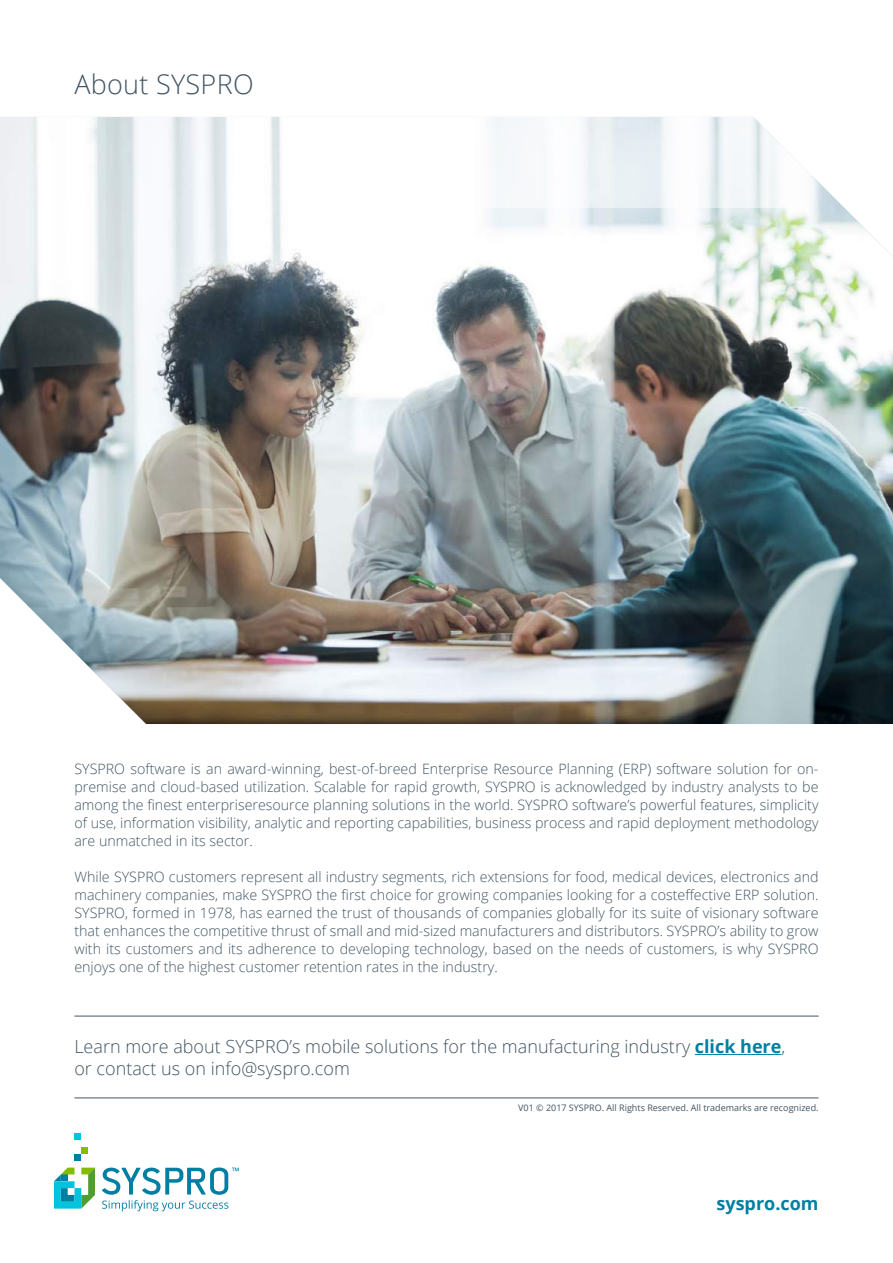
<style>
.page{position:relative;width:893px;height:1263px;background:#fff}
.page>*{position:absolute;margin:0;border:0;box-sizing:border-box;transform-origin:0 0}
.t1{font:300 27px "Open Sans";letter-spacing:.01em;color:#425563}
.t2{font:300 18px/21.6px "Open Sans";color:#425563}
.t3{font:700 18px "Open Sans";color:#007fa3}
.t4{font:300 14.25px/18px "Open Sans";color:#425563;text-align:justify}
.t5{font:9px "Open Sans";color:#425563}
.s1{font-weight:700;color:#007fa3}
</style>
<div class="page">
<div style="left:74px;top:1154px;width:7px;height:7px;background:#007fa3"></div>
<div style="left:81px;top:1147px;width:7px;height:7px;background:#84bd00"></div>
<div style="left:74px;top:1133px;width:7px;height:7px;background:#00c3de"></div>
<svg style="left:54px;top:1167px;width:41px;height:41px"></svg>
<svg style="left:102px;top:1167px;width:137px;height:44px"></svg>
<hr style="left:74px;top:1097px;width:745px;height:1px;background:#425563">
<hr style="left:695px;top:1054px;width:86px;height:1px;background:#007fa3">
<hr style="left:74px;top:1016px;width:745px;height:1px;background:#425563">
<img style="left:0;top:117px;width:893px;height:607px">
<svg style="left:739px;top:117px;width:154px;height:90px"></svg>
<svg style="left:352px;top:117px;width:78px;height:89px"></svg>
<svg style="left:430px;top:116px;width:309px;height:92px;fill:#f6f8fa"></svg>
<h1 class="t1" style="left:74px;top:66px;width:181px">About SYSPRO</h1>
<p class="t4" style="left:74px;top:759px;width:746px">SYSPRO software is an award-winning, best-of-breed Enterprise Resource Planning (ERP) software solution for on&shy;premise and cloud-based utilization. Scalable for rapid growth, SYSPRO is acknowledged by industry analysts to be among the finest enterpriseresource planning solutions in the world. SYSPRO software’s powerful features, simplicity of use, information visibility, analytic and reporting capabilities, business process and rapid deployment methodology are unmatched in its sector.</p>
<p class="t4" style="left:74px;top:867px;width:746px">While SYSPRO customers represent all industry segments, rich extensions for food, medical devices, electronics and machinery companies, make SYSPRO the first choice for growing companies looking for a costeffective ERP solution.<br>SYSPRO, formed in 1978, has earned the trust of thousands of companies globally for its suite of visionary software that enhances the competitive thrust of small and mid-sized manufacturers and distributors. SYSPRO’s ability to grow with its customers and its adherence to developing technology, based on the needs of customers, is why SYSPRO enjoys one of the highest customer retention rates in the industry.</p>
<p class="t2" style="left:74px;top:1035px;width:712px">Learn more about SYSPRO’s mobile solutions for the manufacturing industry <span class="s1">click here</span>, or contact us on info@syspro.com</p>
<p class="t5" style="left:518px;top:1101px;width:302px">V01 © 2017 SYSPRO. All Rights Reserved. All trademarks are recognized.</p>
<p class="t3" style="left:716px;top:1190px;width:104px">syspro.com</p>
</div>
